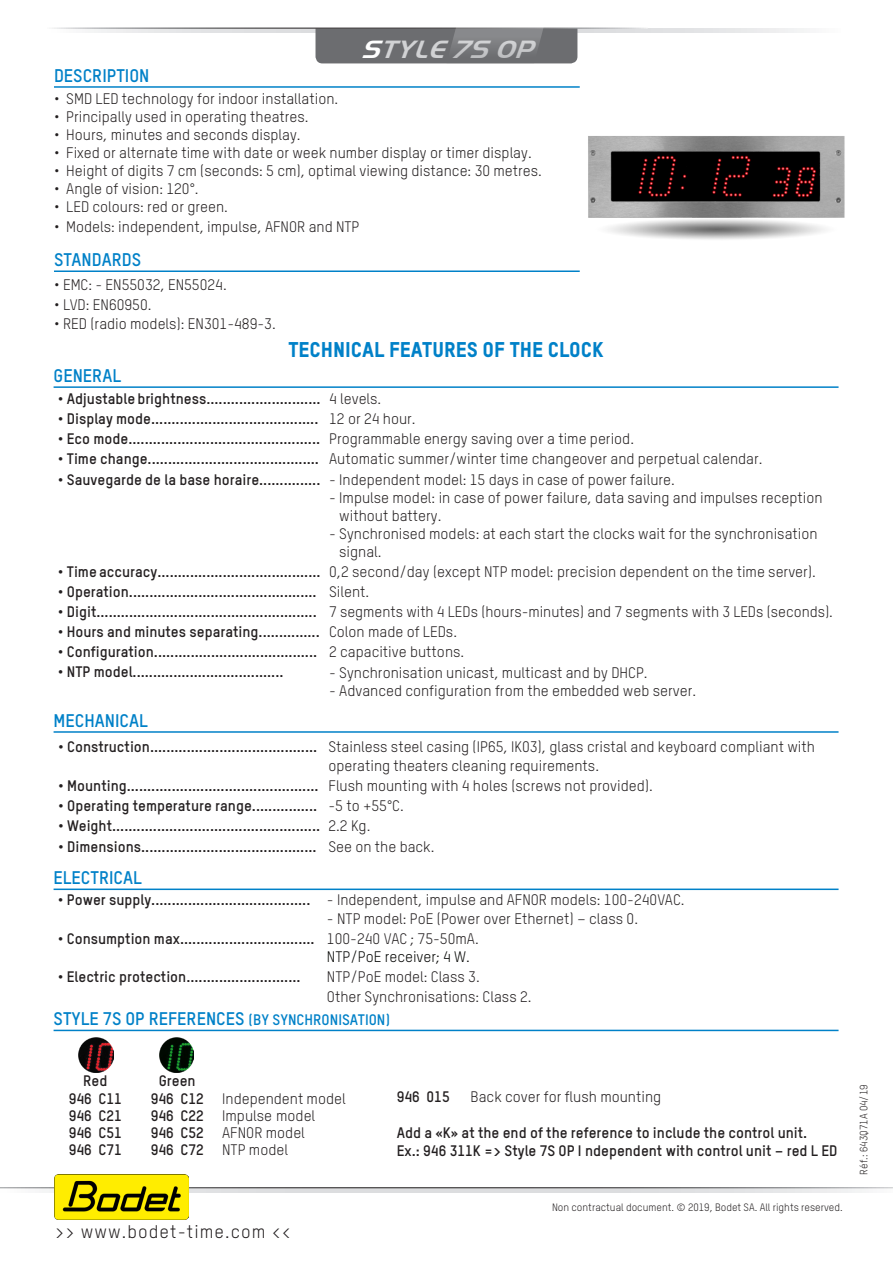
<style>
.page{position:relative;width:893px;height:1263px;background:#fff}
.page>*{position:absolute;margin:0;border:0;box-sizing:border-box;transform-origin:0 0}
.t1{font:italic 700 25.8px "Handel Got D";color:#d1d2d4}
.Titre{font:21px "TSTARPRO Headline";color:#0081c8}
.Titre-2{font:700 18px "TSTARPRO";color:#0081c8}
.t2{font:18px "TSTARPRO";letter-spacing:.06em;color:#231f20}
.t3{font:15px/18px "TSTARPRO";color:#231f20}
.t4{font:700 15px/18px "TSTARPRO";color:#231f20}
.t5{font:10.5px "TSTARPRO";color:#231f20}
.s1{color:#fff}
.s2{font-weight:400}
.s3{font-weight:700}
.s4{font-weight:400;color:#040503}
.s5{font-size:15px}
</style>
<div class="page">
<svg style="left:88px;top:28px;width:719px;height:5px;background:#e4e5e7"></svg>
<hr style="left:44px;top:28px;width:604px;height:1px;background:#fff">
<svg style="left:315px;top:27px;width:262px;height:36px;background:#737477"></svg>
<svg style="left:0;top:1188px;width:893px;height:4px;background:#d6d7d8"></svg>
<img style="left:55px;top:1175px;width:133px;height:44px">
<hr style="left:54px;top:86px;width:526px;height:2px;background:#0081c8">
<hr style="left:54px;top:270px;width:526px;height:2px;background:#0081c8">
<hr style="left:54px;top:386px;width:784px;height:2px;background:#0081c8">
<hr style="left:54px;top:731px;width:784px;height:2px;background:#0081c8">
<hr style="left:54px;top:888px;width:784px;height:2px;background:#0081c8">
<hr style="left:54px;top:1030px;width:784px;height:1px;background:#0081c8">
<img style="left:78px;top:1037px;width:35px;height:35px">
<img style="left:159px;top:1037px;width:35px;height:35px">
<img style="left:556px;top:86px;width:289px;height:186px">
<h1 class="t1" style="left:361px;top:32px;width:184px"><span class="s1">S</span>TYLE7SOP</h1>
<p class="Titre-2" style="left:54px;top:64px;width:97px">DESCRIPTION</p>
<p class="t3" style="left:54px;top:90px;width:286px">• SMD LED technology for indoor installation.</p>
<p class="t3" style="left:54px;top:108px;width:256px">• Principally used in operating theatres.</p>
<p class="t3" style="left:54px;top:126px;width:248px">• Hours, minutes and seconds display.</p>
<p class="t3" style="left:54px;top:144px;width:479px">• Fixed or alternate time with date or week number display or timer display.</p>
<p class="t3" style="left:54px;top:162px;width:489px">• Height of digits 7 cm (seconds: 5 cm), optimal viewing distance: 30 metres.</p>
<p class="t3" style="left:54px;top:180px;width:146px">• Angle of vision: 120°.</p>
<p class="t3" style="left:54px;top:198px;width:175px">• LED colours: red or green.</p>
<p class="t3" style="left:54px;top:217px;width:307px">• Models: independent, impulse, AFNOR and NTP</p>
<p class="Titre-2" style="left:54px;top:248px;width:89px">STANDARDS</p>
<p class="t3" style="left:54px;top:275px;width:174px">• EMC: - EN55032, EN55024.</p>
<p class="t3" style="left:54px;top:295px;width:99px">• LVD: EN60950.</p>
<p class="t3" style="left:54px;top:314px;width:223px">• RED (radio models): EN301-489-3.</p>
<p class="Titre" style="left:288px;top:336px;width:317px">TECHNICAL FEATURES OF THE CLOCK</p>
<p class="Titre-2" style="left:54px;top:364px;width:69px">GENERAL</p>
<p class="t4" style="left:58px;top:389px;width:325px">• Adjustable brightness............................ <span class="s2">4 levels.</span></p>
<p class="t4" style="left:58px;top:409px;width:359px">• Display mode......................................... <span class="s2">12 or 24 hour.</span></p>
<p class="t4" style="left:58px;top:430px;width:578px">• Eco mode............................................... <span class="s2">Programmable energy saving over a time period.</span></p>
<p class="t3" style="left:58px;top:450px;width:706px"><span class="s3">• Time change..........................................</span> Automatic summer/winter time changeover and perpetual calendar.</p>
<p class="t3" style="left:58px;top:470px;width:619px"><span class="s3">• Sauvegarde de la base horaire...............</span> - Independent model: 15 days in case of power failure.</p>
<p class="t3" style="left:339px;top:488px;width:485px;text-indent:-10px">- Impulse model: in case of power failure, data saving and impulses reception without battery.</p>
<p class="t3" style="left:339px;top:524px;width:480px;text-indent:-10px">- Synchronised models: at each start the clocks wait for the synchronisation signal.</p>
<p class="t3" style="left:58px;top:562px;width:760px"><span class="s3">• Time accuracy........................................</span> 0,2 second/day (except NTP model: precision dependent on the time server).</p>
<p class="t4" style="left:58px;top:582px;width:313px">• Operation.............................................. <span class="s2">Silent.</span></p>
<p class="t3" style="left:58px;top:602px;width:777px"><span class="s3">• Digit......................................................</span> 7 segments with 4 LEDs (hours-minutes) and 7 segments with 3 LEDs (seconds).</p>
<p class="t4" style="left:58px;top:622px;width:401px">• Hours and minutes separating............... <span class="s2">Colon made of LEDs.</span></p>
<p class="t4" style="left:58px;top:642px;width:408px">• Configuration........................................ <span class="s2">2 capacitive buttons.</span></p>
<p class="t4" style="left:58px;top:663px;width:227px">• NTP model.....................................</p>
<p class="t3" style="left:329px;top:663px;width:320px">- Synchronisation unicast, multicast and by DHCP.</p>
<p class="t3" style="left:329px;top:681px;width:369px">- Advanced configuration from the embedded web server.</p>
<p class="Titre-2" style="left:54px;top:709px;width:96px">MECHANICAL</p>
<p class="t3" style="left:328px;top:736px;width:488px;line-height:19.5px;text-indent:-270px"><span class="s3">• Construction.........................................</span> Stainless steel casing (IP65, IK03), glass cristal and keyboard compliant with operating theaters cleaning requirements.</p>
<p class="t4" style="left:58px;top:776px;width:596px">• Mounting............................................... <span class="s2">Flush mounting with 4 holes (screws not provided).</span></p>
<p class="t4" style="left:58px;top:797px;width:347px">• Operating temperature range................ <span class="s2">-5 to +55°C.</span></p>
<p class="t4" style="left:58px;top:817px;width:314px">• Weight................................................... <span class="s2">2.2 Kg.</span></p>
<p class="t4" style="left:58px;top:837px;width:378px">• Dimensions........................................... <span class="s2">See on the back.</span></p>
<p class="Titre-2" style="left:54px;top:866px;width:90px">ELECTRICAL</p>
<p class="t4" style="left:58px;top:890px;width:628px">• Power supply....................................... <span class="s2">- Independent, impulse and AFNOR models: 100-240VAC.</span></p>
<p class="t3" style="left:327px;top:909px;width:313px">- NTP model: PoE (Power over Ethernet) – class 0.</p>
<p class="t4" style="left:327px;top:929px;width:153px;text-indent:-269px">• Consumption max................................. <span class="s2">100-240 VAC ; 75-50mA.<br></span><span class="s4">NTP/PoE receiver; 4 W.</span></p>
<p class="t4" style="left:58px;top:967px;width:244px">• Electric protection............................</p>
<p class="t3" style="left:327px;top:967px;width:206px;line-height:19.5px">NTP/PoE model: Class 3.<br>Other Synchronisations: Class 2.</p>
<p class="Titre-2" style="left:54px;top:1008px;width:338px">STYLE 7S OP REFERENCES <span class="s5">(BY SYNCHRONISATION)</span></p>
<p class="t4" style="left:83px;top:1071px;width:26px">Red</p>
<p class="t4" style="left:159px;top:1071px;width:38px">Green</p>
<p class="t4" style="left:69px;top:1089px;width:55px">946 C11</p>
<p class="t3" style="left:151px;top:1090px;width:197px"><span class="s3">946 C12</span> Independent model</p>
<p class="t4" style="left:69px;top:1106px;width:55px">946 C21</p>
<p class="t3" style="left:151px;top:1107px;width:166px"><span class="s3">946 C22</span> Impulse model</p>
<p class="t4" style="left:69px;top:1123px;width:55px">946 C51</p>
<p class="t3" style="left:151px;top:1124px;width:156px"><span class="s3">946 C52</span> AFNOR model</p>
<p class="t4" style="left:69px;top:1140px;width:55px">946 C71</p>
<p class="t3" style="left:151px;top:1141px;width:139px"><span class="s3">946 C72</span> NTP model</p>
<p class="t2" style="left:55px;top:1220px;width:237px">&gt;&gt; www.bodet-time.com &lt;&lt;</p>
<p class="t4" style="left:397px;top:1087px;width:54px">946 015</p>
<p class="t3" style="left:471px;top:1088px;width:192px">Back cover for flush mounting</p>
<p class="t4" style="left:397px;top:1123px;width:442px">Add a «K» at the end of the reference to include the control unit.<br>Ex.: 946 311K =&gt; Style 7S OP I ndependent with control unit – red L ED</p>
<p class="t5" style="left:552px;top:1201px;width:292px">Non contractual document. © 2019, Bodet SA. All rights reserved.</p>
<p class="t5" style="left:857px;top:1174px;width:92px;rotate:-90deg">Réf.: 643Q71A 04/19</p>
</div>
